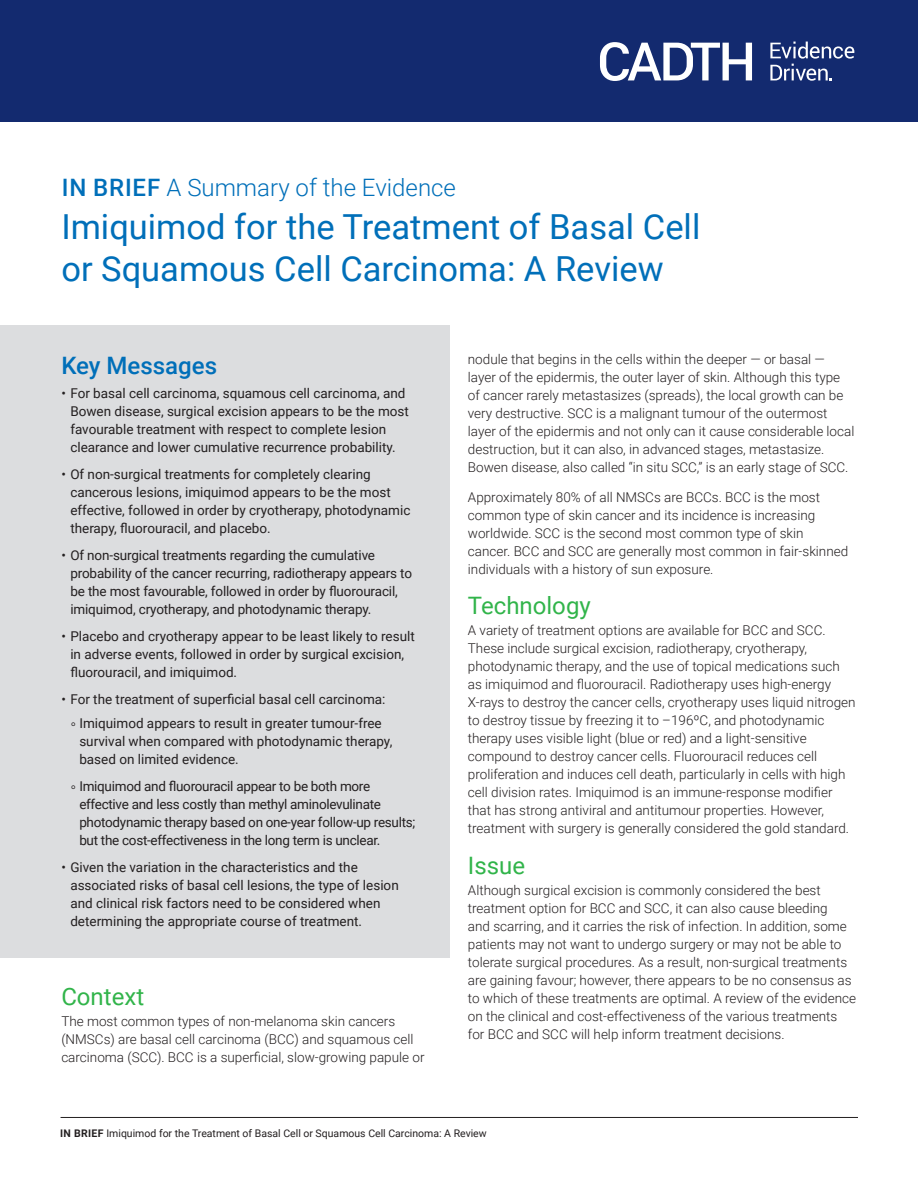
<style>
.page{position:relative;width:918px;height:1188px;background:#fff}
.page>*{position:absolute;margin:0;border:0;box-sizing:border-box;transform-origin:0 0}
.Doc_Title{font:34.5px/42px "Roboto";color:#006fb9}
.Doc_Type{font:300 24px "Roboto";color:#006fb9}
.Heading{font:24px "Roboto";color:#31b44a}
.Key_Messages{font:500 24px "Roboto";color:#006fb9}
.t1{font:300 13.5px/18px "Roboto";color:#231f20}
.t2{font:13.5px/18px "Roboto";color:#231f20}
.t3{font:13.5px/18px "Roboto";letter-spacing:-.02em;color:#231f20}
.t4{font:10.5px "Roboto";color:#231f20}
.s1{font-weight:500}
.s2{font-weight:700}
</style>
<div class="page">
<hr style="left:61px;top:1117px;width:797px;height:1px;background:#231f20">
<div style="left:0;top:326px;width:449px;height:632px;background:#dcdddf"></div>
<div style="left:0;top:0;width:918px;height:122px;background:#132a6f"></div>
<svg style="left:600px;top:42px;width:255px;height:39px"></svg>
<p class="Doc_Type" style="left:62px;top:170px;width:396px"><span class="s1">IN BRIEF</span> A Summary of the Evidence</p>
<p class="Doc_Title" style="left:61px;top:205px;width:641px">Imiquimod for the Treatment of Basal Cell or Squamous Cell Carcinoma: A Review</p>
<p class="Key_Messages" style="left:61px;top:349px;width:157px">Key Messages</p>
<p class="t2" style="left:70px;top:384px;width:340px;text-indent:-9px">• For basal cell carcinoma, squamous cell carcinoma, and Bowen disease, surgical excision appears to be the most favourable treatment with respect to complete lesion clearance and lower cumulative recurrence probability.</p>
<p class="t2" style="left:70px;top:465px;width:342px;text-indent:-9px">• Of non-surgical treatments for completely clearing cancerous lesions, imiquimod appears to be the most effective, followed in order by cryotherapy, photodynamic therapy, fluorouracil, and placebo.</p>
<p class="t2" style="left:70px;top:546px;width:343px;text-indent:-9px">• Of non-surgical treatments regarding the cumulative probability of the cancer recurring, radiotherapy appears to be the most favourable, followed in order by fluorouracil, imiquimod, cryotherapy, and photodynamic therapy.</p>
<p class="t2" style="left:70px;top:627px;width:346px;text-indent:-9px">• Placebo and cryotherapy appear to be least likely to result in adverse events, followed in order by surgical excision, fluorouracil, and imiquimod.</p>
<p class="t2" style="left:61px;top:690px;width:326px">• For the treatment of superficial basal cell carcinoma:</p>
<p class="t2" style="left:79px;top:714px;width:314px">Imiquimod appears to result in greater tumour-free survival when compared with photodynamic therapy, based on limited evidence.</p>
<p class="t3" style="left:79px;top:777px;width:338px">Imiquimod and fluorouracil appear to be both more effective and less costly than methyl aminolevulinate photodynamic therapy based on one-year follow-up results; but the cost-effectiveness in the long term is unclear.</p>
<p class="t2" style="left:70px;top:858px;width:330px;text-indent:-9px">• Given the variation in the characteristics and the associated risks of basal cell lesions, the type of lesion and clinical risk factors need to be considered when determining the appropriate course of treatment.</p>
<p class="Heading" style="left:61px;top:979px;width:84px">Context</p>
<p class="t1" style="left:61px;top:1011px;width:365px">The most common types of non-melanoma skin cancers (NMSCs) are basal cell carcinoma (BCC) and squamous cell carcinoma (SCC). BCC is a superficial, slow-growing papule or</p>
<p class="t1" style="left:468px;top:349px;width:388px">nodule that begins in the cells within the deeper — or basal — layer of the epidermis, the outer layer of skin. Although this type of cancer rarely metastasizes (spreads), the local growth can be very destructive. SCC is a malignant tumour of the outermost layer of the epidermis and not only can it cause considerable local destruction, but it can also, in advanced stages, metastasize.<br>Bowen disease, also called “in situ SCC,” is an early stage of SCC.</p>
<p class="t1" style="left:468px;top:487px;width:382px">Approximately 80% of all NMSCs are BCCs. BCC is the most common type of skin cancer and its incidence is increasing worldwide. SCC is the second most common type of skin cancer. BCC and SCC are generally most common in fair-skinned individuals with a history of sun exposure.</p>
<p class="Heading" style="left:468px;top:589px;width:124px">Technology</p>
<p class="t1" style="left:468px;top:621px;width:389px">A variety of treatment options are available for BCC and SCC.<br>These include surgical excision, radiotherapy, cryotherapy, photodynamic therapy, and the use of topical medications such as imiquimod and fluorouracil. Radiotherapy uses high-energy X-rays to destroy the cancer cells, cryotherapy uses liquid nitrogen to destroy tissue by freezing it to –196ºC, and photodynamic therapy uses visible light (blue or red) and a light-sensitive compound to destroy cancer cells. Fluorouracil reduces cell proliferation and induces cell death, particularly in cells with high cell division rates. Imiquimod is an immune-response modifier that has strong antiviral and antitumour properties. However, treatment with surgery is generally considered the gold standard.</p>
<p class="Heading" style="left:468px;top:849px;width:59px">Issue</p>
<p class="t1" style="left:468px;top:881px;width:390px">Although surgical excision is commonly considered the best treatment option for BCC and SCC, it can also cause bleeding<br>and scarring, and it carries the risk of infection. In addition, some patients may not want to undergo surgery or may not be able to tolerate surgical procedures. As a result, non-surgical treatments are gaining favour; however, there appears to be no consensus as to which of these treatments are optimal. A review of the evidence on the clinical and cost-effectiveness of the various treatments for BCC and SCC will help inform treatment decisions.</p>
<p class="t4" style="left:60px;top:1126px;width:428px"><span class="s2">IN BRIEF</span> Imiquimod for the Treatment of Basal Cell or Squamous Cell Carcinoma: A Review</p>
</div>
